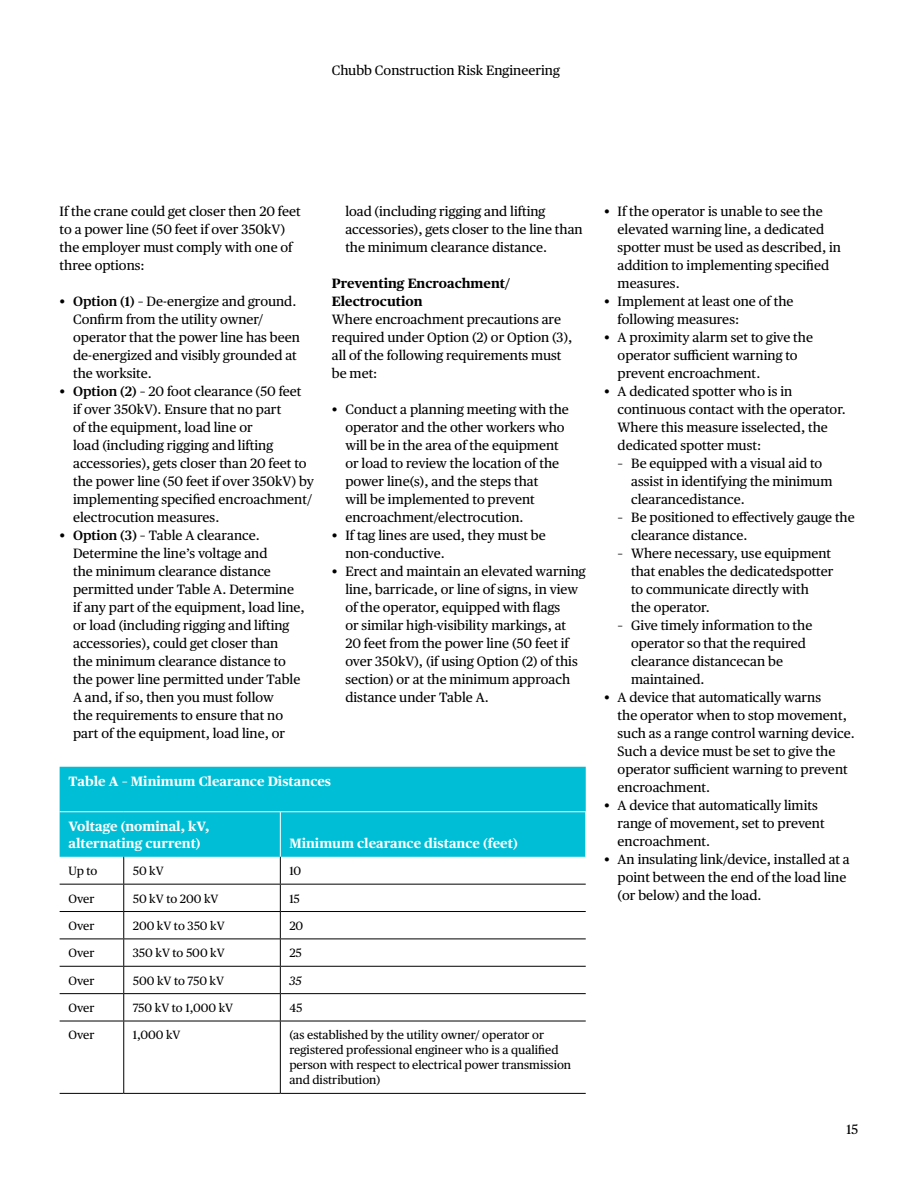
<style>
.page{position:relative;width:918px;height:1188px;background:#fff}
.page>*{position:absolute;margin:0;border:0;box-sizing:border-box;transform-origin:0 0}
.t1{font:13.5px/18px "Chubb Publico Text";color:#000}
.t2{font:700 13.5px/16.5px "Chubb Publico Text";color:#fff}
.t3{font:700 13.5px/18px "Chubb Publico Text";color:#000}
.t4{font:12px/15px "Chubb Publico Text";color:#000}
.t5{font:italic 12px "Chubb Publico Text";color:#000}
.s1{font-weight:600}
</style>
<div class="page">
<div style="left:60px;top:767px;width:526px;height:90px;background:#00bed5"></div>
<hr style="left:280px;top:812px;width:1px;height:45px;background:#fff">
<hr style="left:585px;top:812px;width:1px;height:45px;background:#fff">
<hr style="left:60px;top:884px;width:64px;height:1px;background:#000">
<hr style="left:124px;top:884px;width:156px;height:1px;background:#000">
<hr style="left:280px;top:884px;width:306px;height:1px;background:#000">
<hr style="left:60px;top:911px;width:64px;height:1px;background:#000">
<hr style="left:124px;top:911px;width:156px;height:1px;background:#000">
<hr style="left:280px;top:911px;width:306px;height:1px;background:#000">
<hr style="left:60px;top:939px;width:64px;height:1px;background:#000">
<hr style="left:124px;top:939px;width:156px;height:1px;background:#000">
<hr style="left:280px;top:939px;width:306px;height:1px;background:#000">
<hr style="left:60px;top:966px;width:64px;height:1px;background:#000">
<hr style="left:124px;top:966px;width:156px;height:1px;background:#000">
<hr style="left:280px;top:966px;width:306px;height:1px;background:#000">
<hr style="left:60px;top:993px;width:64px;height:1px;background:#000">
<hr style="left:124px;top:993px;width:156px;height:1px;background:#000">
<svg style="left:123px;top:857px;width:1px;height:164px"></svg>
<hr style="left:280px;top:993px;width:306px;height:1px;background:#000">
<svg style="left:280px;top:857px;width:1px;height:164px"></svg>
<hr style="left:60px;top:1021px;width:64px;height:1px;background:#000">
<hr style="left:124px;top:1021px;width:156px;height:1px;background:#000">
<hr style="left:123px;top:1021px;width:1px;height:72px;background:#000">
<hr style="left:280px;top:1021px;width:306px;height:1px;background:#000">
<hr style="left:280px;top:1021px;width:1px;height:72px;background:#000">
<hr style="left:60px;top:1093px;width:64px;height:1px;background:#000">
<hr style="left:124px;top:1093px;width:156px;height:1px;background:#000">
<hr style="left:280px;top:1093px;width:306px;height:1px;background:#000">
<hr style="left:60px;top:811px;width:64px;height:1px;background:#fff">
<hr style="left:124px;top:811px;width:156px;height:1px;background:#fff">
<hr style="left:280px;top:811px;width:306px;height:1px;background:#fff">
<p class="t1" style="left:332px;top:61px;width:230px">Chubb Construction Risk Engineering</p>
<p class="t1" style="left:60px;top:201px;width:243px">If the crane could get closer then 20 feet to a power line (50 feet if over 350kV) the employer must comply with one of three options:</p>
<p class="t1" style="left:73px;top:291px;width:228px;text-indent:-14px">• <span class="s1">Option (1) –</span> De-energize and ground.<br>Confirm from the utility owner/ operator that the power line has been de-energized and visibly grounded at the worksite.</p>
<p class="t1" style="left:73px;top:381px;width:242px;text-indent:-14px">• <span class="s1">Option (2) –</span> 20 foot clearance (50 feet<br>if over 350kV). Ensure that no part<br>of the equipment, load line or<br>load (including rigging and lifting accessories), gets closer than 20 feet to the power line (50 feet if over 350kV) by implementing specified encroachment/ electrocution measures.</p>
<p class="t1" style="left:73px;top:525px;width:233px;text-indent:-14px">• <span class="s1">Option (3) –</span> Table A clearance.<br>Determine the line’s voltage and<br>the minimum clearance distance permitted under Table A. Determine if any part of the equipment, load line, or load (including rigging and lifting accessories), could get closer than<br>the minimum clearance distance to the power line permitted under Table A and, if so, then you must follow<br>the requirements to ensure that no part of the equipment, load line, or</p>
<p class="t1" style="left:345px;top:201px;width:239px">load (including rigging and lifting accessories), gets closer to the line than the minimum clearance distance.</p>
<p class="t3" style="left:332px;top:273px;width:180px">Preventing Encroachment/<br>Electrocution</p>
<p class="t1" style="left:332px;top:309px;width:242px">Where encroachment precautions are required under Option (2) or Option (3), all of the following requirements must be met:</p>
<p class="t1" style="left:345px;top:399px;width:225px;text-indent:-14px">• Conduct a planning meeting with the operator and the other workers who will be in the area of the equipment or load to review the location of the power line(s), and the steps that<br>will be implemented to prevent encroachment/electrocution.</p>
<p class="t1" style="left:345px;top:525px;width:202px;text-indent:-14px">• If tag lines are used, they must be non-conductive.</p>
<p class="t1" style="left:345px;top:561px;width:242px;text-indent:-14px">• Erect and maintain an elevated warning line, barricade, or line of signs, in view of the operator, equipped with flags<br>or similar high-visibility markings, at<br>20 feet from the power line (50 feet if over 350kV), (if using Option (2) of this section) or at the minimum approach distance under Table A.</p>
<p class="t2" style="left:69px;top:772px;width:264px">Table A – Minimum Clearance Distances</p>
<p class="t2" style="left:69px;top:817px;width:143px">Voltage (nominal, kV, alternating current)</p>
<p class="t2" style="left:289px;top:834px;width:230px">Minimum clearance distance (feet)</p>
<p class="t4" style="left:69px;top:863px;width:30px">Up to</p>
<p class="t4" style="left:133px;top:863px;width:33px">50 kV</p>
<p class="t4" style="left:289px;top:863px;width:14px">10</p>
<p class="t4" style="left:69px;top:890px;width:27px">Over</p>
<p class="t4" style="left:133px;top:890px;width:87px">50 kV to 200 kV</p>
<p class="t4" style="left:289px;top:890px;width:12px">15</p>
<p class="t4" style="left:69px;top:917px;width:27px">Over</p>
<p class="t4" style="left:133px;top:917px;width:93px">200 kV to 350 kV</p>
<p class="t4" style="left:289px;top:917px;width:15px">20</p>
<p class="t4" style="left:69px;top:945px;width:27px">Over</p>
<p class="t4" style="left:133px;top:945px;width:94px">350 kV to 500 kV</p>
<p class="t4" style="left:289px;top:945px;width:14px">25</p>
<p class="t4" style="left:69px;top:972px;width:27px">Over</p>
<p class="t4" style="left:133px;top:972px;width:93px">500 kV to 750 kV</p>
<p class="t5" style="left:289px;top:971px;width:14px">35</p>
<p class="t4" style="left:69px;top:1000px;width:27px">Over</p>
<p class="t4" style="left:133px;top:1000px;width:102px">750 kV to 1,000 kV</p>
<p class="t4" style="left:289px;top:1000px;width:14px">45</p>
<p class="t4" style="left:69px;top:1027px;width:27px">Over</p>
<p class="t4" style="left:133px;top:1027px;width:49px">1,000 kV</p>
<p class="t4" style="left:289px;top:1027px;width:283px">(as established by the utility owner/ operator or registered professional engineer who is a qualified person with respect to electrical power transmission and distribution)</p>
<p class="t1" style="left:618px;top:201px;width:225px;text-indent:-14px">• If the operator is unable to see the elevated warning line, a dedicated spotter must be used as described, in addition to implementing specified measures.</p>
<p class="t1" style="left:618px;top:291px;width:177px;text-indent:-14px">• Implement at least one of the following measures:</p>
<p class="t1" style="left:618px;top:327px;width:197px;text-indent:-14px">• A proximity alarm set to give the operator sufficient warning to prevent encroachment.</p>
<p class="t1" style="left:618px;top:381px;width:230px;text-indent:-14px">• A dedicated spotter who is in continuous contact with the operator.<br>Where this measure isselected, the dedicated spotter must:</p>
<p class="t1" style="left:631px;top:453px;width:203px;text-indent:-14px">– Be equipped with a visual aid to assist in identifying the minimum clearancedistance.</p>
<p class="t1" style="left:631px;top:507px;width:225px;text-indent:-14px">– Be positioned to effectively gauge the clearance distance.</p>
<p class="t1" style="left:631px;top:543px;width:204px;text-indent:-14px">– Where necessary, use equipment that enables the dedicatedspotter to communicate directly with<br>the operator.</p>
<p class="t1" style="left:631px;top:615px;width:183px;text-indent:-14px">– Give timely information to the operator so that the required clearance distancecan be maintained.</p>
<p class="t1" style="left:618px;top:687px;width:239px;text-indent:-14px">• A device that automatically warns<br>the operator when to stop movement, such as a range control warning device.<br>Such a device must be set to give the operator sufficient warning to prevent encroachment.</p>
<p class="t1" style="left:618px;top:795px;width:209px;text-indent:-14px">• A device that automatically limits range of movement, set to prevent encroachment.</p>
<p class="t1" style="left:618px;top:849px;width:234px;text-indent:-14px">• An insulating link/device, installed at a point between the end of the load line (or below) and the load.</p>
<p class="t1" style="left:847px;top:1119px;width:13px">15</p>
</div>
